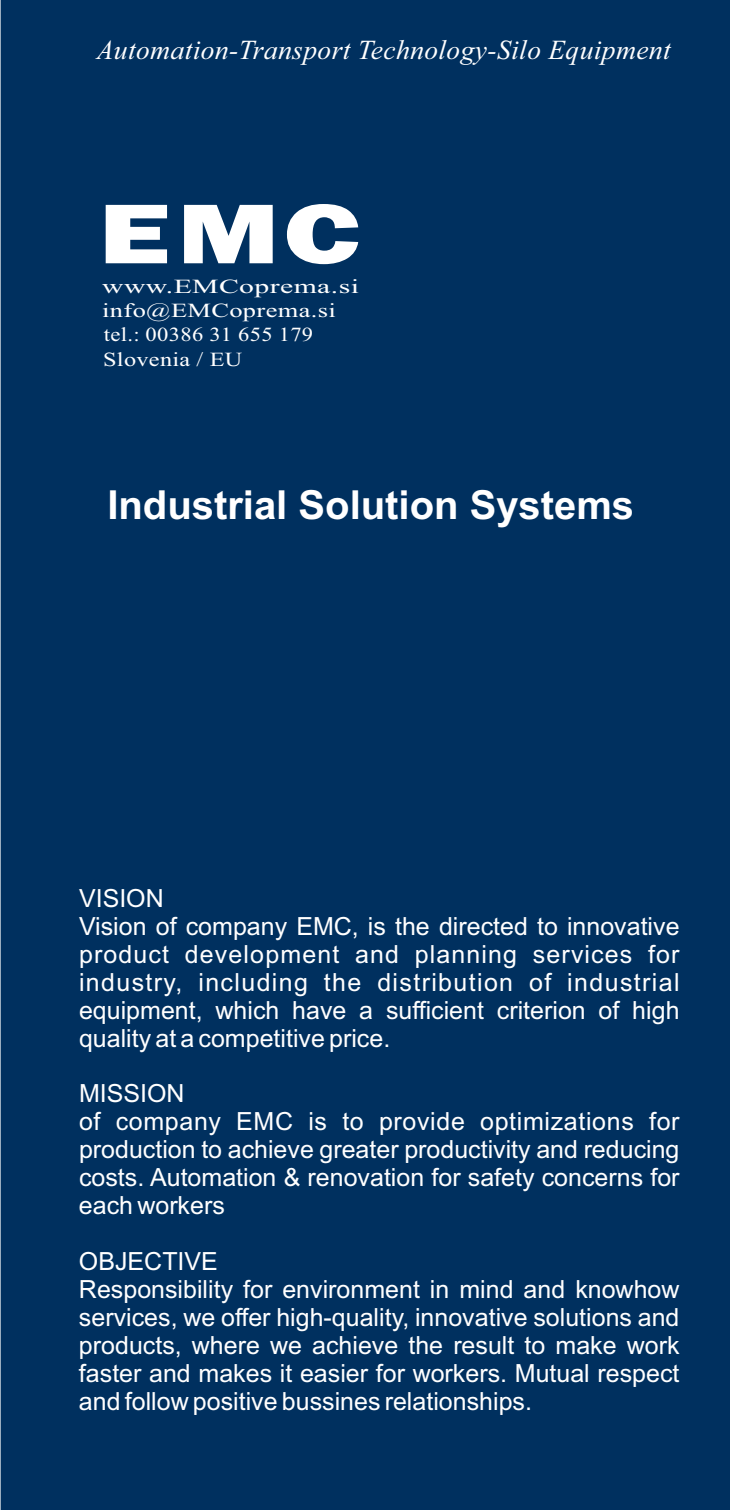
<style>
.page{position:relative;width:730px;height:1510px;background:#fff}
.page>*{position:absolute;margin:0;border:0;box-sizing:border-box;transform-origin:0 0}
.t1{font:800 87.5px "Franklin Gothic";color:#fff;scale:1.4 1}
.t2{font:700 40px "Arial";color:#fff}
.t3{font:italic 27.5px "Times New Roman";letter-spacing:.015em;color:#fff}
.t4{font:25px/28px "Arial";color:#fff}
.t5{font:20px/24.2px "Times New Roman";letter-spacing:.015em;color:#fff;scale:1.48 1}
</style>
<div class="page">
<div style="left:0;top:0;width:730px;height:1509px;background:#00305f"></div>
<p class="t3" style="left:97px;top:40px;width:575px">Automation-Transport Technology-Silo Equipment</p>
<h1 class="t1" style="left:99px;top:202px;width:189px">EMC</h1>
<p class="t5" style="left:102px;top:276px;width:175px">www.EMCoprema.si info@EMCoprema.si tel.: 00386 31 655 179<br>Slovenia / EU</p>
<h2 class="t2" style="left:107px;top:490px;width:528px">Industrial Solution Systems</h2>
<p class="t4" style="left:79px;top:886px;width:602px">VISION<br>Vision of company EMC, is the directed to innovative product development and planning services for industry, including the distribution of industrial equipment, which have a sufficient criterion of high quality at a competitive price.</p>
<p class="t4" style="left:79px;top:1082px;width:602px">MISSION<br>of company EMC is to provide optimizations for production to achieve greater productivity and reducing costs. Automation &amp; renovation for safety concerns for each workers</p>
<p class="t4" style="left:79px;top:1249px;width:602px">OBJECTIVE<br>Responsibility for environment in mind and knowhow services, we offer high-quality, innovative solutions and products, where we achieve the result to make work faster and makes it easier for workers. Mutual respect and follow positive bussines relationships.</p>
</div>
